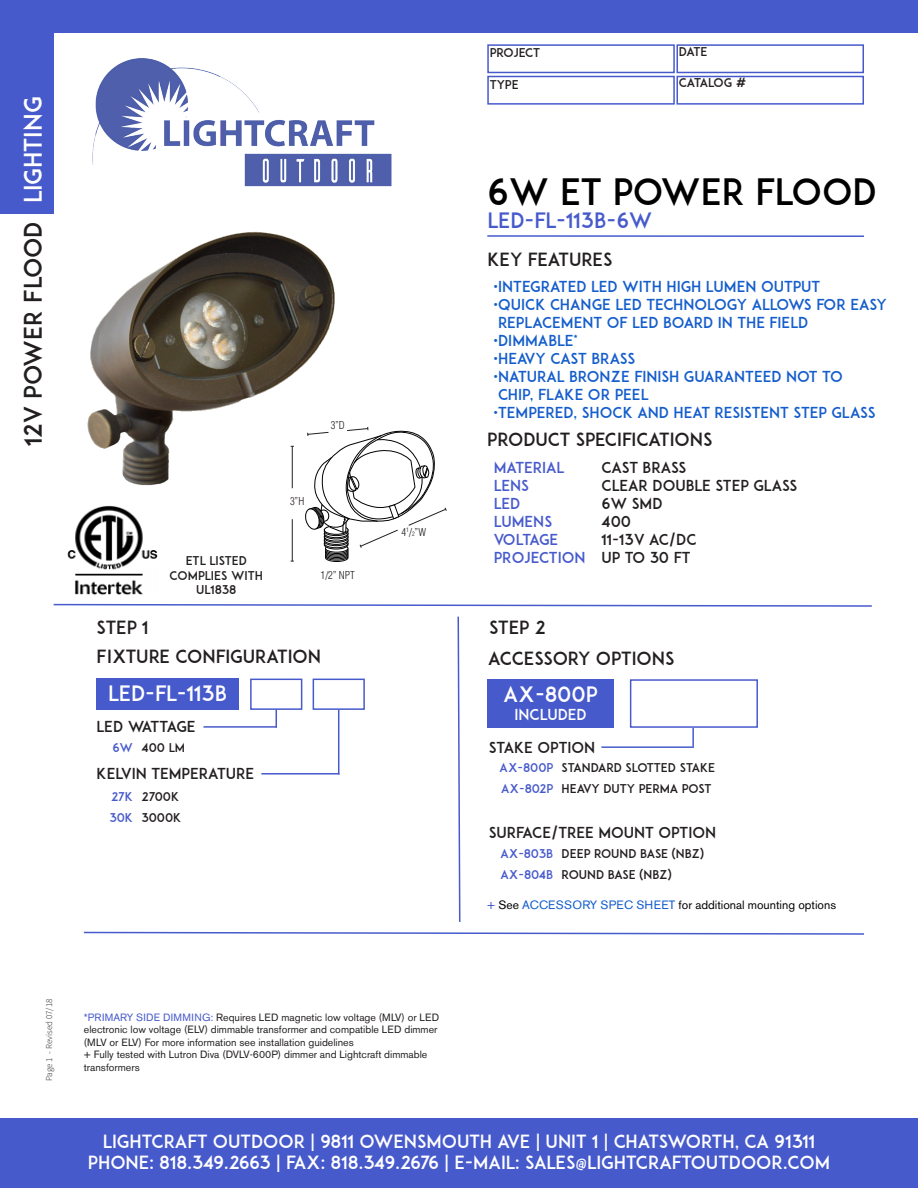
<style>
.page{position:relative;width:918px;height:1188px;background:#fff}
.page>*{position:absolute;margin:0;border:0;box-sizing:border-box;transform-origin:0 0}
.t1{font:36px "ADAM.CGPRO";color:#000}
.t2{font:24px "ADAM.CGPRO";color:#231f20}
.t3{font:24px "ADAM.CGPRO";color:#fff}
.t4{font:21px "ADAM.CGPRO";color:#fff}
.t5{font:21px "ADAM.CGPRO";color:#475acc}
.t6{font:18px "ADAM.CGPRO";color:#fff}
.t7{font:18px "ADAM.CGPRO";color:#231f20}
.t8{font:15px/18px "ADAM.CGPRO";color:#145dcc}
.t9{font:15px "ADAM.CGPRO";color:#231f20}
.t10{font:15px "ADAM.CGPRO";color:#475acc}
.t11{font:15px "ADAM.CGPRO";letter-spacing:-.035em;color:#231f20}
.t12{font:15px "ADAM.CGPRO";color:#fff}
.t13{font:15px "ADAM.CGPRO";letter-spacing:-.06em;color:#475acc}
.t14{font:12px/14.4px "ADAM.CGPRO";color:#231f20;text-align:center}
.t15{font:12px "Akzidenz Grotesk BE";color:#000}
.t16{font:12px "ADAM.CGPRO";color:#475acc}
.t17{font:12px "ADAM.CGPRO";letter-spacing:-.025em;color:#231f20}
.t18{font:300 condensed 10.65px "Helvetica";color:#231f20}
.t19{font:10.5px/12.6px "Akzidenz Grotesk BE";color:#231f20}
.t20{font:300 9px "Source Sans Pro";color:#231f20}
.s1{font-size:6.3px}
.s2{color:#475acc}
.s3{color:#145dcc}
</style>
<div class="page">
<div style="left:487px;top:44px;width:188px;height:29px;border:2px solid #475acc"></div>
<div style="left:487px;top:76px;width:188px;height:29px;border:2px solid #475acc"></div>
<div style="left:676px;top:44px;width:188px;height:29px;border:2px solid #475acc"></div>
<div style="left:676px;top:76px;width:188px;height:29px;border:2px solid #475acc"></div>
<div style="left:0;top:1119px;width:918px;height:69px;background:#475acc"></div>
<svg style="left:457px;top:616px;width:4px;height:306px"></svg>
<div style="left:0;top:0;width:918px;height:32px;background:#475acc"></div>
<div style="left:0;top:0;width:54px;height:214px;background:#475acc"></div>
<svg style="left:53px;top:603px;width:819px;height:4px"></svg>
<hr style="left:487px;top:235px;width:377px;height:2px;background:#475acc">
<img style="left:92px;top:58px;width:300px;height:129px">
<svg style="left:83px;top:931px;width:781px;height:4px"></svg>
<img style="left:67px;top:506px;width:91px;height:89px">
<img style="left:87px;top:232px;width:248px;height:257px">
<div style="left:325px;top:554px;width:23px;height:8px;border:1px solid #000;border-radius:50%"></div>
<svg style="left:326px;top:552px;width:22px;height:8px"></svg>
<div style="left:325px;top:552px;width:23px;height:8px;border:1px solid #000;border-radius:50%"></div>
<div style="left:325px;top:551px;width:23px;height:8px;border:1px solid #000;border-radius:50%"></div>
<div style="left:325px;top:550px;width:23px;height:8px;border:1px solid #000;border-radius:50%"></div>
<svg style="left:326px;top:548px;width:22px;height:8px"></svg>
<div style="left:325px;top:548px;width:23px;height:8px;border:1px solid #000;border-radius:50%"></div>
<div style="left:325px;top:547px;width:23px;height:8px;border:1px solid #000;border-radius:50%"></div>
<div style="left:325px;top:546px;width:23px;height:8px;border:1px solid #000;border-radius:50%"></div>
<svg style="left:326px;top:544px;width:22px;height:8px"></svg>
<div style="left:325px;top:544px;width:23px;height:8px;border:1px solid #000;border-radius:50%"></div>
<hr style="left:292px;top:446px;width:1px;height:42px;background:#231f20">
<hr style="left:292px;top:519px;width:1px;height:42px;background:#231f20">
<svg style="left:304px;top:427px;width:143px;height:122px"></svg>
<div style="left:97px;top:679px;width:142px;height:31px;background:#475acc"></div>
<svg style="left:276px;top:710px;width:1px;height:16px"></svg>
<div style="left:250px;top:679px;width:52px;height:31px;border:2px solid #475acc"></div>
<hr style="left:203px;top:726px;width:74px;height:2px;background:#475acc">
<hr style="left:338px;top:709px;width:1px;height:66px;background:#475acc">
<div style="left:313px;top:679px;width:52px;height:31px;border:2px solid #475acc"></div>
<hr style="left:261px;top:773px;width:78px;height:2px;background:#475acc">
<div style="left:487px;top:679px;width:127px;height:49px;background:#475acc"></div>
<div style="left:630px;top:679px;width:128px;height:49px;border:2px solid #475acc"></div>
<hr style="left:601px;top:746px;width:93px;height:2px;background:#475acc">
<svg style="left:692px;top:728px;width:2px;height:19px"></svg>
<p class="t3" style="left:18px;top:203px;width:109px;rotate:-90deg">LIGHTING</p>
<p class="t2" style="left:18px;top:446px;width:226px;rotate:-90deg">12V POWER FLOOD</p>
<p class="t18" style="left:331px;top:418px;width:16px">3”D</p>
<p class="t18" style="left:290px;top:494px;width:16px">3”H</p>
<p class="t7" style="left:97px;top:617px;width:53px">STEP 1</p>
<p class="t14" style="left:186px;top:554px;width:63px">ETL LISTED</p>
<p class="t14" style="left:170px;top:568px;width:95px">COMPLIES WITH<br>UL1838</p>
<p class="t18" style="left:321px;top:569px;width:36px">1/2” NPT</p>
<p class="t7" style="left:97px;top:646px;width:226px">FIXTURE CONFIGURATION</p>
<p class="t4" style="left:108px;top:681px;width:121px">LED-FL-113B</p>
<p class="t11" style="left:97px;top:718px;width:100px">LED WATTAGE</p>
<p class="t16" style="left:112px;top:741px;width:22px">6W</p>
<p class="t14" style="left:141px;top:741px;width:45px">400 LM</p>
<p class="t16" style="left:111px;top:789px;width:24px">27K</p>
<p class="t16" style="left:109px;top:810px;width:25px">30K</p>
<p class="t9" style="left:97px;top:764px;width:159px">KELVIN TEMPERATURE</p>
<p class="t14" style="left:141px;top:789px;width:39px">2700K</p>
<p class="t14" style="left:141px;top:810px;width:41px">3000K</p>
<p class="t18" style="left:402px;top:525px;width:26px">4<sup>1</sup>/<span class="s1">2</span>”W</p>
<p class="t14" style="left:490px;top:46px;width:52px">PROJECT</p>
<p class="t14" style="left:490px;top:78px;width:30px">TYPE</p>
<p class="t14" style="left:679px;top:44px;width:30px">DATE</p>
<p class="t17" style="left:679px;top:75px;width:69px">CATALOG #</p>
<p class="t1" style="left:487px;top:170px;width:391px">6W ET POWER FLOOD</p>
<p class="t5" style="left:487px;top:208px;width:167px">LED-FL-113B-6W</p>
<p class="t7" style="left:487px;top:248px;width:127px">KEY FEATURES</p>
<p class="t8" style="left:494px;top:277px;width:328px">•INTEGRATED LED WITH HIGH LUMEN OUTPUT</p>
<p class="t8" style="left:498px;top:295px;width:390px;text-indent:-4px">•QUICK CHANGE LED TECHNOLOGY ALLOWS FOR EASY<br>REPLACEMENT OF LED BOARD IN THE FIELD</p>
<p class="t8" style="left:494px;top:331px;width:86px">•DIMMABLE*</p>
<p class="t8" style="left:494px;top:349px;width:143px">•HEAVY CAST BRASS</p>
<p class="t8" style="left:494px;top:367px;width:351px">•NATURAL BRONZE FINISH GUARANTEED NOT TO</p>
<p class="t8" style="left:498px;top:385px;width:152px">CHIP, FLAKE OR PEEL</p>
<p class="t8" style="left:494px;top:403px;width:384px">•TEMPERED, SHOCK AND HEAT RESISTENT STEP GLASS</p>
<p class="t7" style="left:487px;top:429px;width:227px">PRODUCT SPECIFICATIONS</p>
<p class="t10" style="left:494px;top:458px;width:72px">MATERIAL</p>
<p class="t10" style="left:494px;top:476px;width:37px">LENS</p>
<p class="t10" style="left:494px;top:494px;width:28px">LED</p>
<p class="t10" style="left:494px;top:512px;width:60px">LUMENS</p>
<p class="t13" style="left:494px;top:530px;width:66px">VOLTAGE</p>
<p class="t10" style="left:494px;top:548px;width:93px">PROJECTION</p>
<p class="t9" style="left:602px;top:458px;width:86px">CAST BRASS</p>
<p class="t9" style="left:602px;top:476px;width:197px">CLEAR DOUBLE STEP GLASS</p>
<p class="t9" style="left:602px;top:494px;width:62px">6W SMD</p>
<p class="t9" style="left:602px;top:512px;width:31px">400</p>
<p class="t9" style="left:602px;top:530px;width:97px">11-13V AC/DC</p>
<p class="t9" style="left:602px;top:548px;width:90px">UP TO 30 FT</p>
<p class="t7" style="left:489px;top:617px;width:58px">STEP 2</p>
<p class="t7" style="left:488px;top:647px;width:188px">ACCESSORY OPTIONS</p>
<p class="t4" style="left:504px;top:682px;width:95px">AX-800P</p>
<p class="t12" style="left:514px;top:705px;width:74px">INCLUDED</p>
<p class="t9" style="left:489px;top:738px;width:108px">STAKE OPTION</p>
<p class="t16" style="left:500px;top:761px;width:55px">AX-800P</p>
<p class="t16" style="left:501px;top:782px;width:54px">AX-802P</p>
<p class="t14" style="left:562px;top:761px;width:155px">STANDARD SLOTTED STAKE</p>
<p class="t14" style="left:562px;top:782px;width:151px">HEAVY DUTY PERMA POST</p>
<p class="t9" style="left:489px;top:824px;width:229px">SURFACE/TREE MOUNT OPTION</p>
<p class="t16" style="left:500px;top:846px;width:54px">AX-803B</p>
<p class="t16" style="left:501px;top:867px;width:54px">AX-804B</p>
<p class="t14" style="left:562px;top:846px;width:144px">DEEP ROUND BASE (NBZ)</p>
<p class="t14" style="left:562px;top:867px;width:112px">ROUND BASE (NBZ)</p>
<p class="t15" style="left:487px;top:897px;width:350px"><span class="s2">+</span> See <span class="s3">ACCESSORY SPEC SHEET</span> for additional mounting options</p>
<p class="t20" style="left:44px;top:1081px;width:84px;rotate:-90deg">Page 1 - Revised 07/18</p>
<p class="t19" style="left:84px;top:1011px;width:357px"><span class="s2">*PRIMARY SIDE DIMMING:</span> Requires LED magnetic low voltage (MLV) or LED electronic low voltage (ELV) dimmable transformer and compatible LED dimmer (MLV or ELV) For more information see installation guidelines</p>
<p class="t19" style="left:84px;top:1048px;width:345px">+ Fully tested with Lutron Diva (DVLV-600P) dimmer and Lightcraft dimmable transformers</p>
<p class="t6" style="left:103px;top:1130px;width:714px">LIGHTCRAFT OUTDOOR | 9811 OWENSMOUTH AVE | UNIT 1 | CHATSWORTH, CA 91311</p>
<p class="t6" style="left:88px;top:1152px;width:744px">PHONE: 818.349.2663 | FAX: 818.349.2676 | E-MAIL: SALES@LIGHTCRAFTOUTDOOR.COM</p>
</div>
